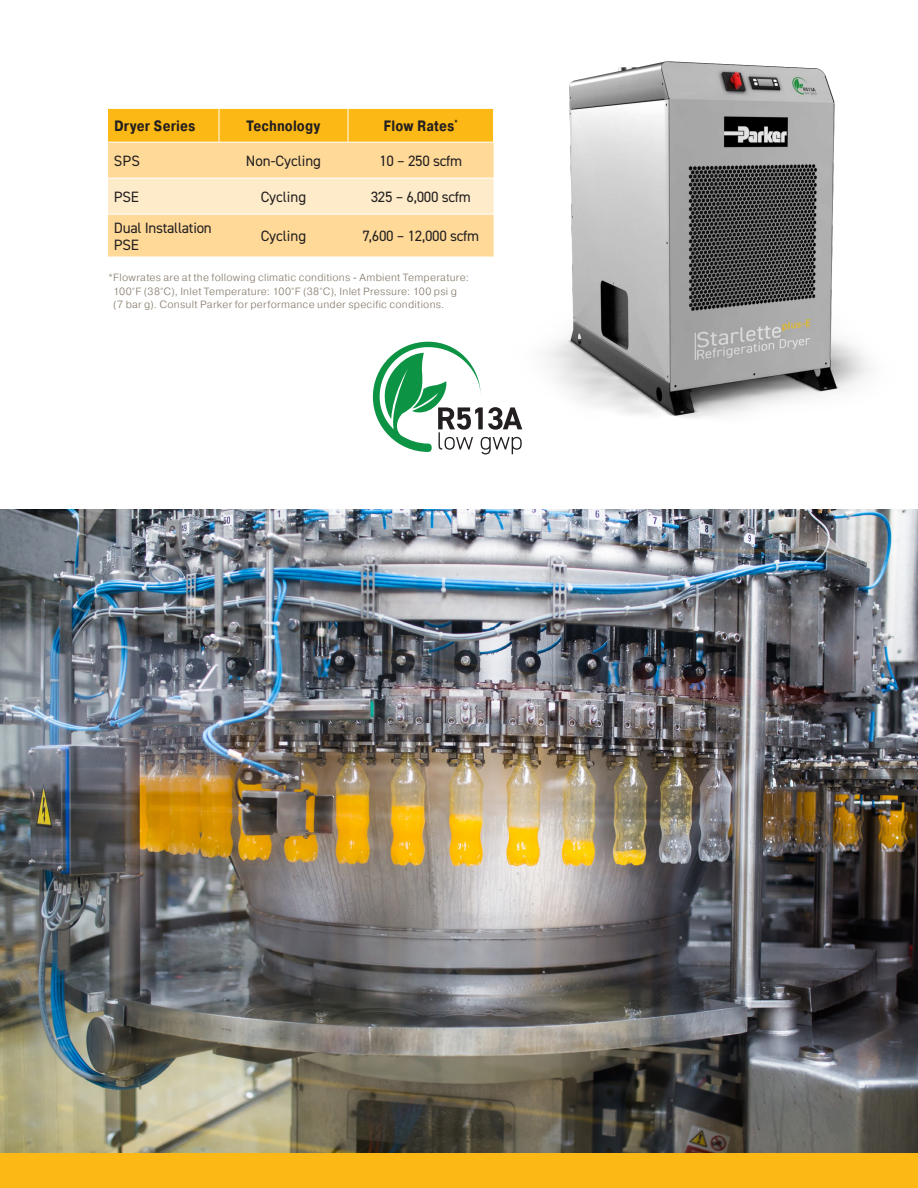
<style>
.page{position:relative;width:918px;height:1188px;background:#fff}
.page>*{position:absolute;margin:0;border:0;box-sizing:border-box;transform-origin:0 0}
.t1{font:15px/16.5px "DIN2014";letter-spacing:-.02em;color:#231f20}
.t2{font:700 15px "Pragmatica Cond";letter-spacing:.01em;color:#231f20}
.t3{font:15px "DIN2014";color:#231f20}
.t4{font:300 10.5px/13.5px "Pragmatica";letter-spacing:.02em;color:#887d6e}
</style>
<div class="page">
<div style="left:0;top:1153px;width:918px;height:35px;background:#fcb814"></div>
<img style="left:0;top:509px;width:918px;height:643px">
<div style="left:108px;top:109px;width:341px;height:33px;background:#fcb814"></div>
<div style="left:108px;top:143px;width:341px;height:114px;background:#fed998"></div>
<div style="left:108px;top:179px;width:341px;height:35px;background:#feebc9"></div>
<hr style="left:108px;top:178px;width:111px;height:1px;background:#fff">
<hr style="left:219px;top:178px;width:129px;height:1px;background:#fff">
<hr style="left:348px;top:178px;width:146px;height:1px;background:#fff">
<hr style="left:108px;top:214px;width:111px;height:1px;background:#fff">
<hr style="left:219px;top:214px;width:129px;height:1px;background:#fff">
<hr style="left:348px;top:214px;width:146px;height:1px;background:#fff">
<hr style="left:219px;top:109px;width:1px;height:33px;background:#fff">
<hr style="left:348px;top:109px;width:1px;height:33px;background:#fff">
<img style="left:449px;top:61px;width:421px;height:394px">
<svg style="left:373px;top:342px;width:149px;height:112px"></svg>
<h1 class="t2" style="left:114px;top:120px;width:83px">Dryer Series</h1>
<h1 class="t2" style="left:247px;top:120px;width:75px">Technology</h1>
<h1 class="t2" style="left:384px;top:120px;width:76px">Flow Rates<sup>*</sup></h1>
<h1 class="t1" style="left:114px;top:153px;width:27px">SPS</h1>
<h1 class="t3" style="left:246px;top:154px;width:77px">Non-Cycling</h1>
<h1 class="t1" style="left:379px;top:153px;width:84px">10 – 250 scfm</h1>
<h1 class="t1" style="left:114px;top:189px;width:26px">PSE</h1>
<h1 class="t3" style="left:261px;top:190px;width:47px">Cycling</h1>
<h1 class="t1" style="left:371px;top:189px;width:102px">325 – 6,000 scfm</h1>
<h1 class="t1" style="left:114px;top:220px;width:99px">Dual Installation<br>PSE</h1>
<h1 class="t3" style="left:261px;top:229px;width:47px">Cycling</h1>
<h1 class="t1" style="left:362px;top:229px;width:118px">7,600 – 12,000 scfm</h1>
<p class="t4" style="left:113px;top:272px;width:357px;text-indent:-5px">* Flowrates are at the following climatic conditions - Ambient Temperature:<br>100°F (38°C), Inlet Temperature: 100°F (38°C), Inlet Pressure: 100 psi g (7 bar g). Consult Parker for performance under specific conditions.</p>
</div>
